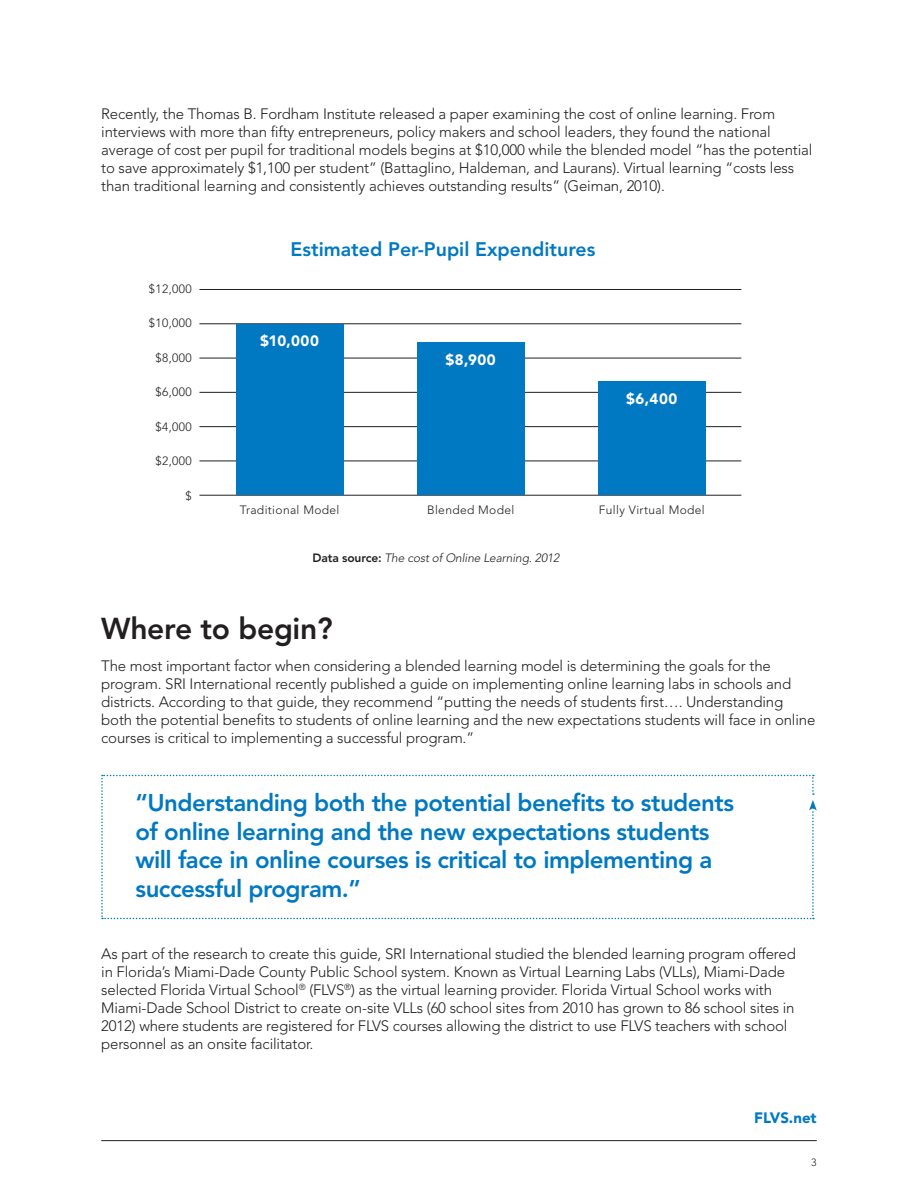
<style>
.page{position:relative;width:918px;height:1188px;background:#fff}
.page>*{position:absolute;margin:0;border:0;box-sizing:border-box;transform-origin:0 0}
.B_Heads{font:800 30px "Avenir LT Std";letter-spacing:-.01em;color:#231f20}
.B_Heads-2{font:800 24px/28.8px "Avenir LT Std";letter-spacing:-.02em;color:#0079c2}
.t1{font:800 19.5px "Avenir LT Std";color:#0079c2}
.Body_main{font:300 15px/18px "Avenir LT Std";letter-spacing:-.01em;color:#231f20}
.Body_main-2{font:900 15px "Avenir LT Std";letter-spacing:.045em;color:#fff}
.t2{font:900 15px "Avenir LT Std";color:#0079c2}
.t3{font:300 12px "Avenir LT Std";letter-spacing:.03em;color:#231f20}
.Body_main-3{font:italic 300 12px "Avenir LT Std";letter-spacing:-.01em;color:#231f20}
.t4{font:300 10.5px "Avenir LT Std";color:#231f20}
.s1{font-weight:800;font-style:normal}
</style>
<div class="page">
<hr style="left:101px;top:1140px;width:716px;height:1px;background:#231f20">
<svg style="left:101px;top:775px;width:716px;height:144px"></svg>
<hr style="left:199px;top:289px;width:542px;height:1px;background:#231f20">
<hr style="left:199px;top:324px;width:542px;height:1px;background:#231f20">
<hr style="left:199px;top:358px;width:542px;height:1px;background:#231f20">
<hr style="left:199px;top:392px;width:542px;height:1px;background:#231f20">
<hr style="left:199px;top:426px;width:542px;height:1px;background:#231f20">
<hr style="left:199px;top:461px;width:542px;height:1px;background:#231f20">
<hr style="left:199px;top:495px;width:542px;height:1px;background:#231f20">
<div style="left:236px;top:324px;width:108px;height:171px;background:#0079c2"></div>
<div style="left:417px;top:342px;width:108px;height:153px;background:#0079c2"></div>
<div style="left:598px;top:381px;width:108px;height:114px;background:#0079c2"></div>
<p class="Body_main" style="left:101px;top:105px;width:713px">Recently, the Thomas B. Fordham Institute released a paper examining the cost of online learning. From interviews with more than fifty entrepreneurs, policy makers and school leaders, they found the national average of cost per pupil for traditional models begins at $10,000 while the blended model “has the potential to save approximately $1,100 per student” (Battaglino, Haldeman, and Laurans). Virtual learning “costs less than traditional learning and consistently achieves outstanding results” (Geiman, 2010).</p>
<p class="t3" style="left:149px;top:282px;width:44px">$12,000</p>
<p class="t3" style="left:149px;top:316px;width:44px">$10,000</p>
<p class="t3" style="left:156px;top:351px;width:38px">$8,000</p>
<p class="t3" style="left:156px;top:385px;width:38px">$6,000</p>
<p class="t3" style="left:156px;top:420px;width:38px">$4,000</p>
<p class="t3" style="left:156px;top:454px;width:38px">$2,000</p>
<p class="t3" style="left:185px;top:489px;width:8px">$</p>
<p class="t1" style="left:291px;top:237px;width:306px">Estimated Per-Pupil Expenditures</p>
<p class="Body_main-2" style="left:260px;top:332px;width:60px">$10,000</p>
<p class="Body_main-2" style="left:446px;top:351px;width:52px">$8,900</p>
<p class="Body_main-2" style="left:626px;top:390px;width:53px">$6,400</p>
<p class="t3" style="left:240px;top:503px;width:101px">Traditional Model</p>
<p class="t3" style="left:427px;top:503px;width:89px">Blended Model</p>
<p class="t3" style="left:599px;top:503px;width:107px">Fully Virtual Model</p>
<p class="Body_main-3" style="left:313px;top:551px;width:248px"><span class="s1">Data source:</span> The cost of Online Learning. 2012</p>
<p class="B_Heads" style="left:101px;top:611px;width:233px">Where to begin?</p>
<p class="Body_main" style="left:101px;top:656px;width:716px">The most important factor when considering a blended learning model is determining the goals for the program. SRI International recently published a guide on implementing online learning labs in schools and districts. According to that guide, they recommend “putting the needs of students first…. Understanding both the potential benefits to students of online learning and the new expectations students will face in online courses is critical to implementing a successful program.”</p>
<p class="B_Heads-2" style="left:135px;top:788px;width:600px">“Understanding both the potential benefits to students of online learning and the new expectations students will face in online courses is critical to implementing a successful program.”</p>
<p class="Body_main" style="left:101px;top:944px;width:696px">As part of the research to create this guide, SRI International studied the blended learning program offered in Florida’s Miami-Dade County Public School system. Known as Virtual Learning Labs (VLLs), Miami-Dade selected Florida Virtual School<sup>®</sup> (FLVS<sup>®</sup>) as the virtual learning provider. Florida Virtual School works with Miami-Dade School District to create on-site VLLs (60 school sites from 2010 has grown to 86 school sites in 2012) where students are registered for FLVS courses allowing the district to use FLVS teachers with school personnel as an onsite facilitator.</p>
<p class="t2" style="left:754px;top:1109px;width:64px">FLVS.net</p>
<p class="t4" style="left:811px;top:1156px;width:7px">3</p>
</div>
